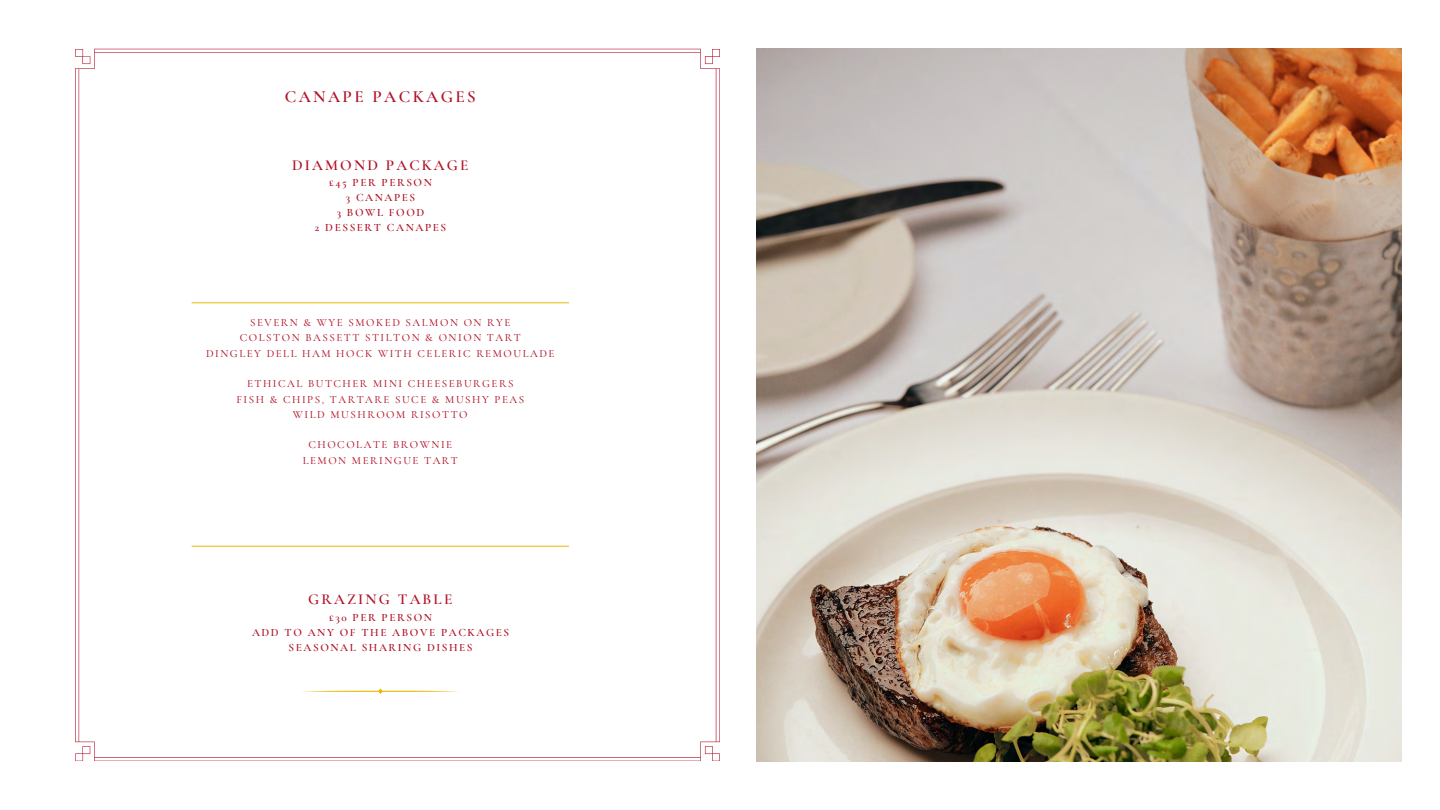
<style>
.page{position:relative;width:1440px;height:810px;background:#fff}
.page>*{position:absolute;margin:0;border:0;box-sizing:border-box;transform-origin:0 0}
.t1{font:600 17px "Cormorant Garamond";letter-spacing:.14em;color:#af1126}
.t2{font:600 15.2px "Cormorant Garamond";letter-spacing:.14em;color:#af1126}
.t3{font:600 11.2px "Cormorant Garamond";letter-spacing:.14em;color:#af1126}
.t4{font:500 11px "Cormorant Garamond";letter-spacing:.14em;color:#af1126}
</style>
<div class="page">
<img style="left:757px;top:49px;width:645px;height:712px">
<svg style="left:75px;top:49px;width:645px;height:712px"></svg>
<hr style="left:192px;top:302px;width:377px;height:1px;background:#edb602">
<div style="left:322px;top:492px;width:116px;height:40px;background:#fff"></div>
<hr style="left:192px;top:546px;width:377px;height:1px;background:#edb602">
<p class="t1" style="left:285px;top:86px;width:193px">CANAPE PACKAGES</p>
<p class="t2" style="left:292px;top:156px;width:178px">DIAMOND PACKAGE</p>
<p class="t3" style="left:329px;top:176px;width:104px">£45 PER PERSON</p>
<p class="t3" style="left:346px;top:191px;width:71px">3 CANAPES</p>
<p class="t3" style="left:337px;top:206px;width:89px">3 BOWL FOOD</p>
<p class="t3" style="left:315px;top:221px;width:133px">2 DESSERT CANAPES</p>
<p class="t4" style="left:250px;top:316px;width:262px">SEVERN &amp; WYE SMOKED SALMON ON RYE</p>
<p class="t4" style="left:240px;top:331px;width:282px">COLSTON BASSETT STILTON &amp; ONION TART</p>
<p class="t4" style="left:206px;top:347px;width:350px">DINGLEY DELL HAM HOCK WITH CELERIC REMOULADE</p>
<p class="t4" style="left:247px;top:377px;width:268px">ETHICAL BUTCHER MINI CHEESEBURGERS</p>
<p class="t4" style="left:236px;top:392px;width:289px">FISH &amp; CHIPS, TARTARE SUCE &amp; MUSHY PEAS</p>
<p class="t4" style="left:293px;top:408px;width:176px">WILD MUSHROOM RISOTTO</p>
<p class="t4" style="left:308px;top:438px;width:145px">CHOCOLATE BROWNIE</p>
<p class="t4" style="left:303px;top:454px;width:157px">LEMON MERINGUE TART</p>
<p class="t2" style="left:308px;top:590px;width:146px">GRAZING TABLE</p>
<p class="t3" style="left:329px;top:610px;width:104px">£30 PER PERSON</p>
<p class="t3" style="left:252px;top:625px;width:259px">ADD TO ANY OF THE ABOVE PACKAGES</p>
<p class="t3" style="left:289px;top:640px;width:186px">SEASONAL SHARING DISHES</p>
</div>
